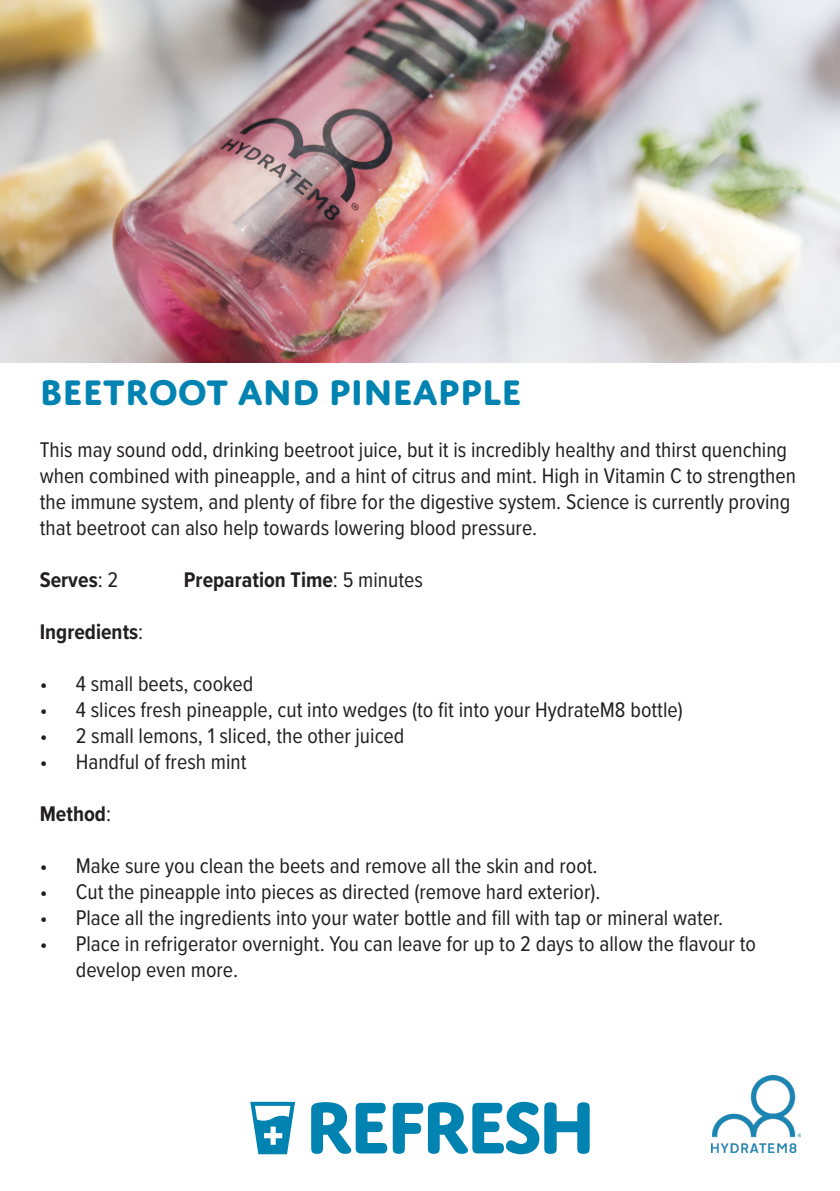
<style>
.page{position:relative;width:840px;height:1191px;background:#fff}
.page>*{position:absolute;margin:0;border:0;box-sizing:border-box;transform-origin:0 0}
.HEADING{font:700 38px "Domus Titling";color:#0083b0}
.t1{font:22px/26px "Proxima Nova Cond";color:#231f20}
.t2{font:700 22px "Proxima Nova Cond";color:#231f20}
.s1{font-weight:400}
</style>
<div class="page">
<img style="left:711px;top:1075px;width:88px;height:77px">
<svg style="left:250px;top:1101px;width:339px;height:53px"></svg>
<img style="left:0;top:0;width:839px;height:363px">
<p class="HEADING" style="left:40px;top:370px;width:483px">BEETROOT AND PINEAPPLE</p>
<p class="t1" style="left:40px;top:436px;width:757px">This may sound odd, drinking beetroot juice, but it is incredibly healthy and thirst quenching when combined with pineapple, and a hint of citrus and mint. High in Vitamin C to strengthen the immune system, and plenty of fibre for the digestive system. Science is currently proving that beetroot can also help towards lowering blood pressure.</p>
<p class="t2" style="left:40px;top:564px;width:80px">Serves<span class="s1">: 2</span></p>
<p class="t2" style="left:184px;top:564px;width:240px">Preparation Time<span class="s1">: 5 minutes</span></p>
<p class="t2" style="left:40px;top:616px;width:105px">Ingredients<span class="s1">:</span></p>
<p class="t1" style="left:40px;top:670px;width:215px">• 4 small beets, cooked</p>
<p class="t1" style="left:40px;top:696px;width:644px">• 4 slices fresh pineapple, cut into wedges (to fit into your HydrateM8 bottle)</p>
<p class="t1" style="left:40px;top:722px;width:366px">• 2 small lemons, 1 sliced, the other juiced</p>
<p class="t1" style="left:40px;top:748px;width:208px">• Handful of fresh mint</p>
<p class="t2" style="left:40px;top:798px;width:73px">Method<span class="s1">:</span></p>
<p class="t1" style="left:40px;top:852px;width:559px">• Make sure you clean the beets and remove all the skin and root.</p>
<p class="t1" style="left:40px;top:878px;width:562px">• Cut the pineapple into pieces as directed (remove hard exterior).</p>
<p class="t1" style="left:40px;top:904px;width:684px">• Place all the ingredients into your water bottle and fill with tap or mineral water.</p>
<p class="t1" style="left:76px;top:930px;width:681px;text-indent:-36px">• Place in refrigerator overnight. You can leave for up to 2 days to allow the flavour to develop even more.</p>
</div>
